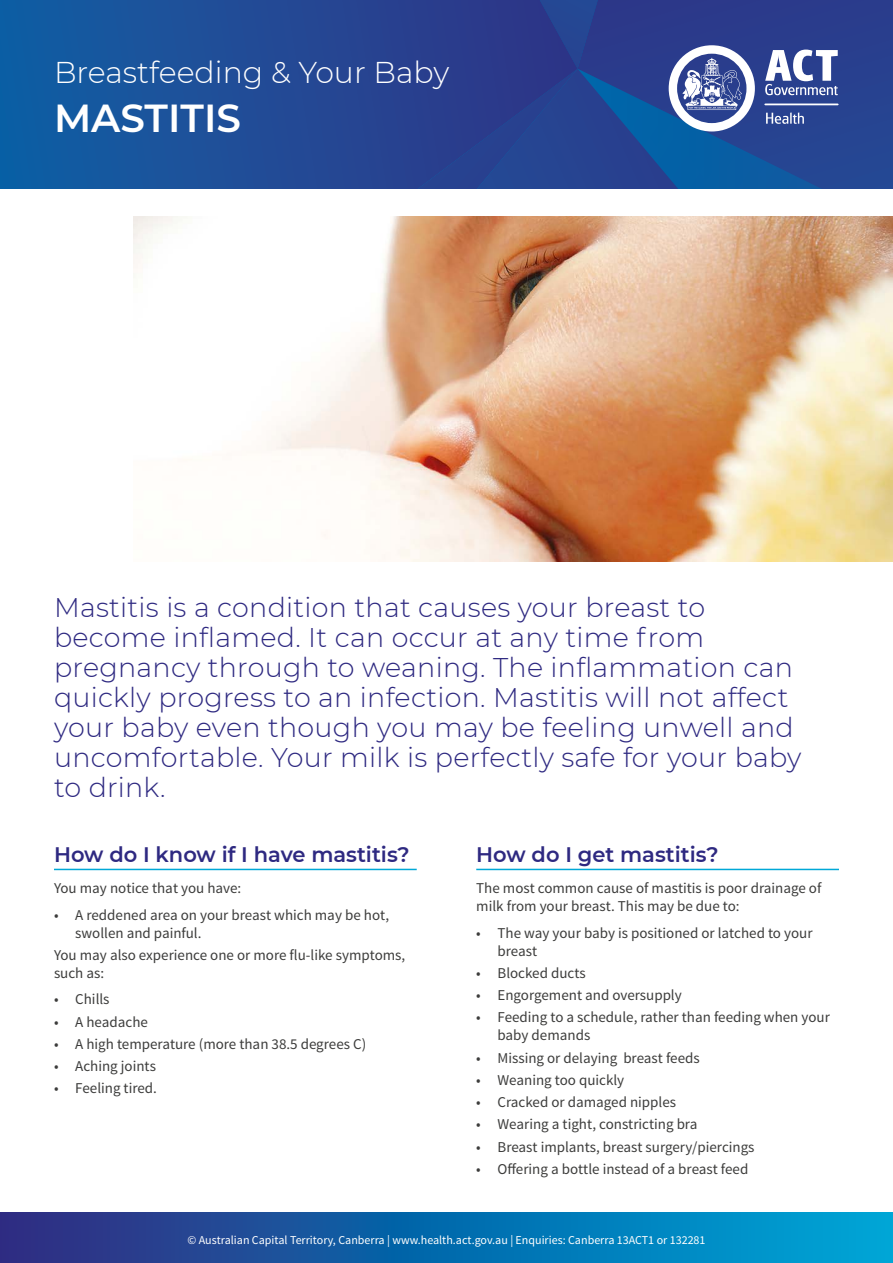
<style>
.page{position:relative;width:893px;height:1263px;background:#fff}
.page>*{position:absolute;margin:0;border:0;box-sizing:border-box;transform-origin:0 0}
.t1{font:600 39px "Montserrat";color:#fff}
.t2{font:300 30px "Montserrat";color:#fff}
.t3{font:300 27px/30px "Montserrat";letter-spacing:.01em;color:#2e2981}
.t4{font:600 21px "Montserrat";color:#2e2981}
.t5{font:15px/18px "Source Sans Pro";color:#3c3c3b}
.t6{font:12px "Source Sans Pro";color:#fff}
</style>
<div class="page">
<svg style="left:0;top:0;width:578px;height:189px;background:#204a95"></svg>
<svg style="left:578px;top:0;width:315px;height:189px;background:#224592"></svg>
<svg style="left:669px;top:45px;width:86px;height:86px"></svg>
<hr style="left:765px;top:104px;width:73px;height:1px;background:#fff">
<svg style="left:766px;top:113px;width:38px;height:11px"></svg>
<svg style="left:765px;top:50px;width:73px;height:45px"></svg>
<svg style="left:0;top:1213px;width:893px;height:50px;background:#0e69ac"></svg>
<img style="left:134px;top:217px;width:759px;height:344px">
<hr style="left:54px;top:869px;width:363px;height:1px;background:#00a8d7">
<hr style="left:476px;top:869px;width:363px;height:1px;background:#00a8d7">
<h2 class="t2" style="left:54px;top:52px;width:397px">Breastfeeding &amp; Your Baby</h2>
<h1 class="t1" style="left:54px;top:90px;width:188px">MASTITIS</h1>
<p class="t3" style="left:54px;top:592px;width:749px">Mastitis is a condition that causes your breast to become inflamed. It can occur at any time from pregnancy through to weaning. The inflammation can quickly progress to an infection. Mastitis will not affect your baby even though you may be feeling unwell and uncomfortable. Your milk is perfectly safe for your baby to drink.</p>
<h3 class="t4" style="left:54px;top:840px;width:357px">How do I know if I have mastitis?</h3>
<p class="t5" style="left:54px;top:879px;width:189px">You may notice that you have:</p>
<p class="t5" style="left:75px;top:906px;width:315px;text-indent:-21px">• A reddened area on your breast which may be hot, swollen and painful.</p>
<p class="t5" style="left:54px;top:946px;width:353px">You may also experience one or more flu-like symptoms, such as:</p>
<p class="t5" style="left:54px;top:991px;width:57px">• Chills</p>
<p class="t5" style="left:54px;top:1013px;width:95px">• A headache</p>
<p class="t5" style="left:54px;top:1035px;width:314px">• A high temperature (more than 38.5 degrees C)</p>
<p class="t5" style="left:54px;top:1057px;width:103px">• Aching joints</p>
<p class="t5" style="left:54px;top:1079px;width:104px">• Feeling tired.</p>
<h3 class="t4" style="left:476px;top:840px;width:244px">How do I get mastitis?</h3>
<p class="t5" style="left:476px;top:879px;width:347px">The most common cause of mastitis is poor drainage of milk from your breast. This may be due to:</p>
<p class="t5" style="left:497px;top:924px;width:316px;text-indent:-21px">• The way your baby is positioned or latched to your breast</p>
<p class="t5" style="left:476px;top:964px;width:111px">• Blocked ducts</p>
<p class="t5" style="left:476px;top:986px;width:207px">• Engorgement and oversupply</p>
<p class="t5" style="left:497px;top:1008px;width:334px;text-indent:-21px">• Feeding to a schedule, rather than feeding when your baby demands</p>
<p class="t5" style="left:476px;top:1049px;width:225px">• Missing or delaying breast feeds</p>
<p class="t5" style="left:476px;top:1071px;width:150px">• Weaning too quickly</p>
<p class="t5" style="left:476px;top:1093px;width:201px">• Cracked or damaged nipples</p>
<p class="t5" style="left:476px;top:1115px;width:223px">• Wearing a tight, constricting bra</p>
<p class="t5" style="left:476px;top:1138px;width:280px">• Breast implants, breast surgery/piercings</p>
<p class="t5" style="left:476px;top:1160px;width:274px">• Offering a bottle instead of a breast feed</p>
<p class="t6" style="left:187px;top:1233px;width:520px">© Australian Capital Territory, Canberra | www.health.act.gov.au | Enquiries: Canberra 13ACT1 or 132281</p>
</div>
